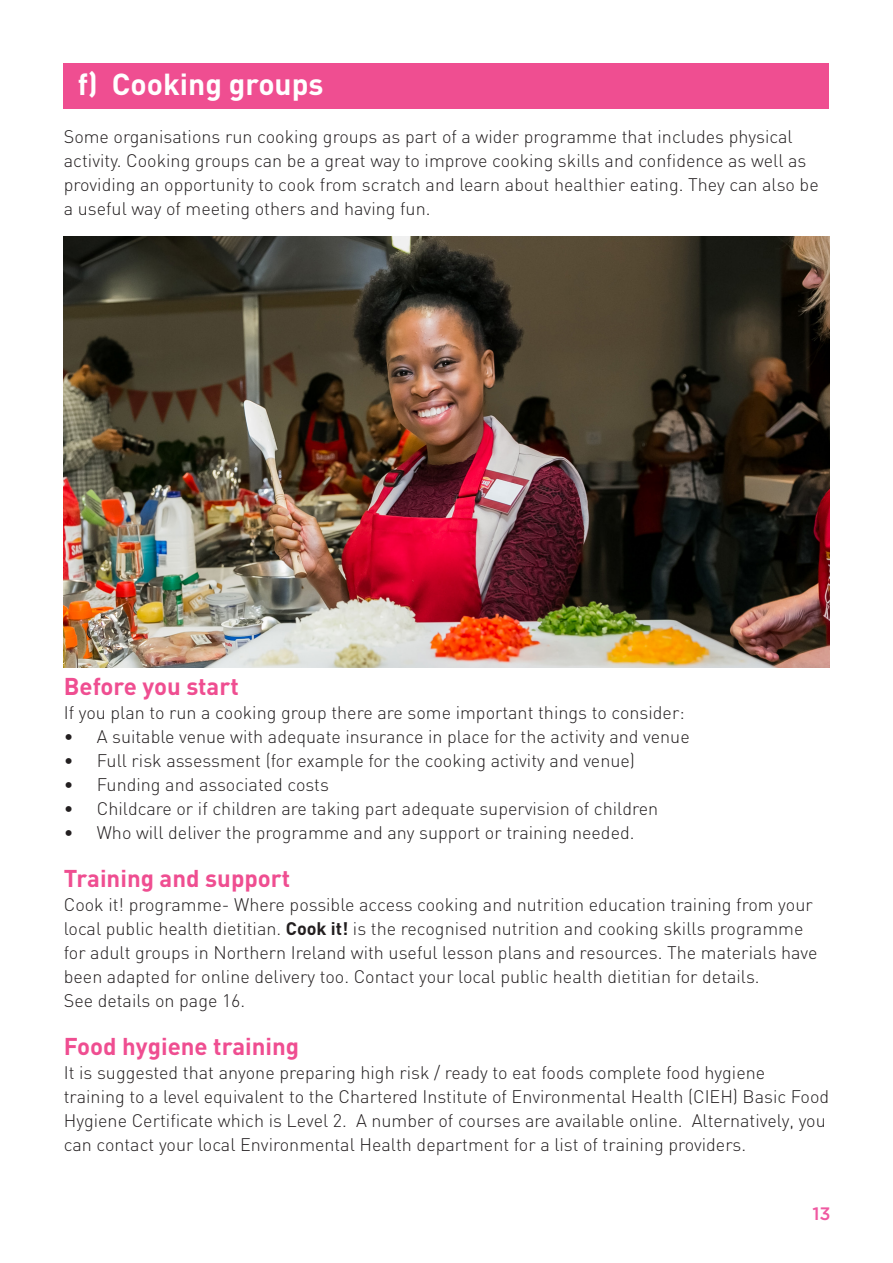
<style>
.page{position:relative;width:893px;height:1263px;background:#fff}
.page>*{position:absolute;margin:0;border:0;box-sizing:border-box;transform-origin:0 0}
.t1{font:700 30px "DIN";color:#fff}
.t2{font:700 24px "DIN";color:#ef4e91}
.t3{font:300 18px/24px "DIN";color:#231f20}
.t4{font:500 18px "Gotham";color:#ef59a1}
.s1{font-weight:700}
</style>
<div class="page">
<hr style="left:0;top:0;width:1px;height:1263px;background:#f8cade">
<div style="left:63px;top:64px;width:766px;height:45px;background:#ef4e91"></div>
<img style="left:64px;top:236px;width:765px;height:432px">
<p class="t1" style="left:78px;top:65px;width:247px">f) Cooking groups</p>
<p class="t3" style="left:64px;top:124px;width:756px">Some organisations run cooking groups as part of a wider programme that includes physical activity. Cooking groups can be a great way to improve cooking skills and confidence as well as providing an opportunity to cook from scratch and learn about healthier eating. They can also be a useful way of meeting others and having fun.</p>
<p class="t2" style="left:64px;top:671px;width:176px">Before you start</p>
<p class="t3" style="left:64px;top:700px;width:622px">If you plan to run a cooking group there are some important things to consider:</p>
<p class="t3" style="left:64px;top:724px;width:627px">• A suitable venue with adequate insurance in place for the activity and venue</p>
<p class="t3" style="left:64px;top:748px;width:573px">• Full risk assessment (for example for the cooking activity and venue)</p>
<p class="t3" style="left:64px;top:772px;width:267px">• Funding and associated costs</p>
<p class="t3" style="left:64px;top:796px;width:596px">• Childcare or if children are taking part adequate supervision of children</p>
<p class="t3" style="left:64px;top:820px;width:572px">• Who will deliver the programme and any support or training needed.</p>
<p class="t2" style="left:64px;top:863px;width:228px">Training and support</p>
<p class="t3" style="left:64px;top:892px;width:755px">Cook it! programme- Where possible access cooking and nutrition education training from your local public health dietitian. <span class="s1">Cook it!</span> is the recognised nutrition and cooking skills programme for adult groups in Northern Ireland with useful lesson plans and resources. The materials have been adapted for online delivery too. Contact your local public health dietitian for details.<br>See details on page 16.</p>
<p class="t2" style="left:64px;top:1031px;width:237px">Food hygiene training</p>
<p class="t3" style="left:64px;top:1060px;width:767px">It is suggested that anyone preparing high risk / ready to eat foods complete food hygiene training to a level equivalent to the Chartered Institute of Environmental Health (CIEH) Basic Food Hygiene Certificate which is Level 2. A number of courses are available online. Alternatively, you can contact your local Environmental Health department for a list of training providers.</p>
<p class="t4" style="left:812px;top:1203px;width:20px">13</p>
</div>
